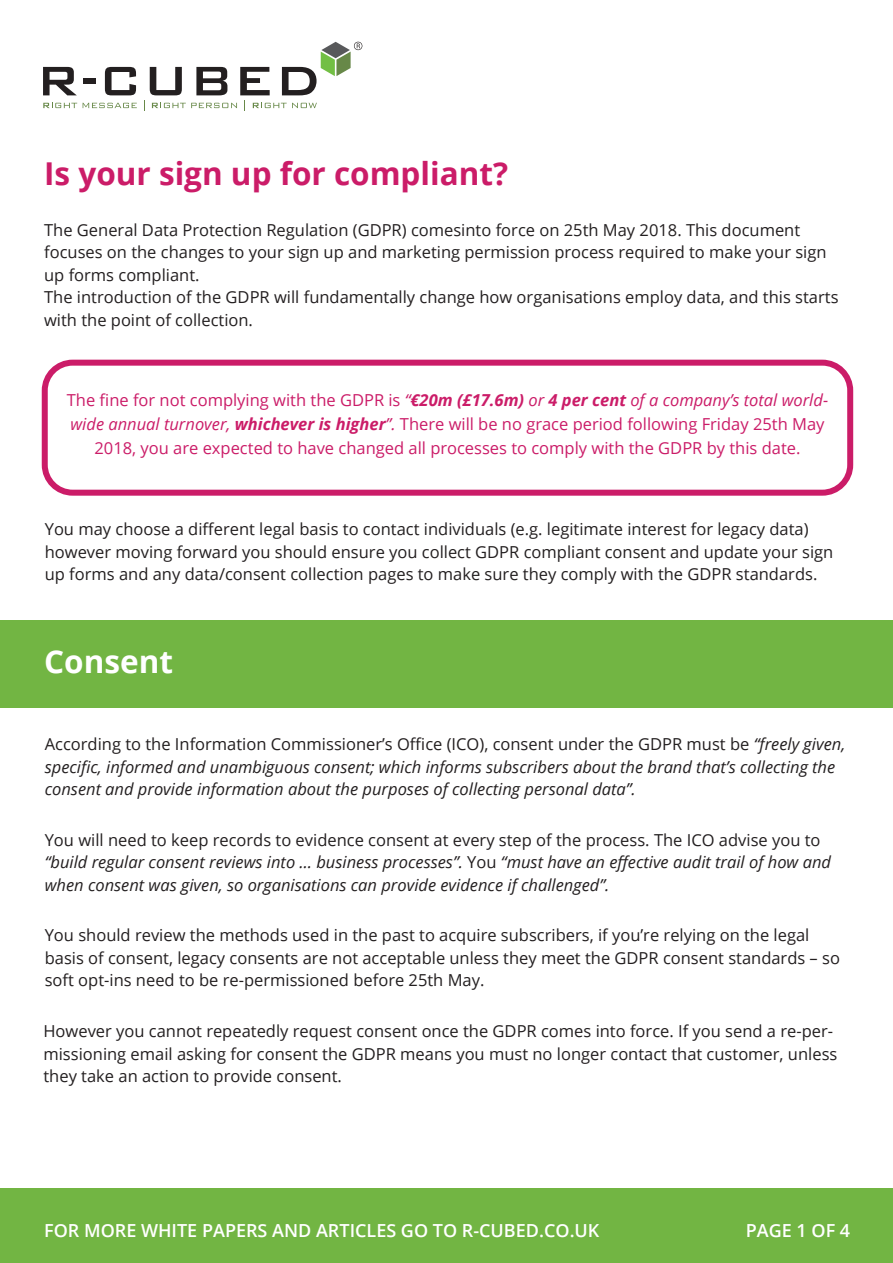
<style>
.page{position:relative;width:893px;height:1263px;background:#fff}
.page>*{position:absolute;margin:0;border:0;box-sizing:border-box;transform-origin:0 0}
.t1{font:700 31.5px "Open Sans";color:#cb1c68}
.t2{font:700 31.5px "Open Sans";color:#fff}
.t3{font:600 18px "Open Sans";color:#fff}
.t4{font:16.5px/22.5px "Open Sans";color:#231f20}
.t5{font:italic 16.5px/22.5px "Open Sans";color:#231f20}
.t6{font:16.5px/24px "Open Sans";color:#cb1c68;text-align:center}
.s1{font-style:italic}
.s2{font-weight:700;font-style:italic}
.s3{font-style:normal}
</style>
<div class="page">
<svg style="left:43px;top:67px;width:34px;height:28px"></svg>
<div style="left:83px;top:78px;width:13px;height:6px;background:#231f20"></div>
<svg style="left:105px;top:67px;width:31px;height:28px"></svg>
<svg style="left:43px;top:103px;width:34px;height:5px"></svg>
<svg style="left:83px;top:103px;width:54px;height:5px"></svg>
<svg style="left:144px;top:42px;width:218px;height:69px"></svg>
<div style="left:0;top:1188px;width:893px;height:75px;background:#72b543"></div>
<div style="left:42px;top:360px;width:811px;height:136px;border:6px solid #cb1c68;border-radius:28px"></div>
<div style="left:0;top:620px;width:893px;height:88px;background:#72b543"></div>
<h1 class="t1" style="left:44px;top:151px;width:466px">Is your sign up for compliant?</h1>
<p class="t4" style="left:44px;top:218px;width:796px">The General Data Protection Regulation (GDPR) comesinto force on 25th May 2018. This document focuses on the changes to your sign up and marketing permission process required to make your sign up forms compliant.<br>The introduction of the GDPR will fundamentally change how organisations employ data, and this starts with the point of collection.</p>
<p class="t6" style="left:67px;top:388px;width:763px">The fine for not complying with the GDPR is <span class="s1">“</span><span class="s2">€20m (£17.6m)</span> <span class="s1">or</span> <span class="s2">4 per cent</span> <span class="s1">of a company’s total world&shy;wide annual turnover,</span> <span class="s2">whichever is higher</span><span class="s1">”.</span> There will be no grace period following Friday 25th May<br>2018, you are expected to have changed all processes to comply with the GDPR by this date.</p>
<p class="t4" style="left:45px;top:517px;width:790px">You may choose a different legal basis to contact individuals (e.g. legitimate interest for legacy data) however moving forward you should ensure you collect GDPR compliant consent and update your sign up forms and any data/consent collection pages to make sure they comply with the GDPR standards.</p>
<h1 class="t2" style="left:44px;top:639px;width:130px">Consent</h1>
<p class="t5" style="left:45px;top:732px;width:802px"><span class="s3">According to the Information Commissioner’s Office (ICO), consent under the GDPR must be</span> “freely given, specific, informed and unambiguous consent; which informs subscribers about the brand that’s collecting the consent and provide information about the purposes of collecting personal data”.</p>
<p class="t5" style="left:45px;top:828px;width:788px"><span class="s3">You will need to keep records to evidence consent at every step of the process. The ICO advise you to </span>“build regular consent reviews into … business processes”. <span class="s3">You</span> “must have an effective audit trail of how and when consent was given, so organisations can provide evidence if challenged”.</p>
<p class="t4" style="left:45px;top:924px;width:797px">You should review the methods used in the past to acquire subscribers, if you’re relying on the legal basis of consent, legacy consents are not acceptable unless they meet the GDPR consent standards – so soft opt-ins need to be re-permissioned before 25th May.</p>
<p class="t4" style="left:43px;top:1019px;width:795px">However you cannot repeatedly request consent once the GDPR comes into force. If you send a re-per&shy;missioning email asking for consent the GDPR means you must no longer contact that customer, unless they take an action to provide consent.</p>
<p class="t3" style="left:44px;top:1218px;width:557px">FOR MORE WHITE PAPERS AND ARTICLES GO TO R-CUBED.CO.UK</p>
<p class="t3" style="left:746px;top:1218px;width:106px">PAGE 1 OF 4</p>
</div>
